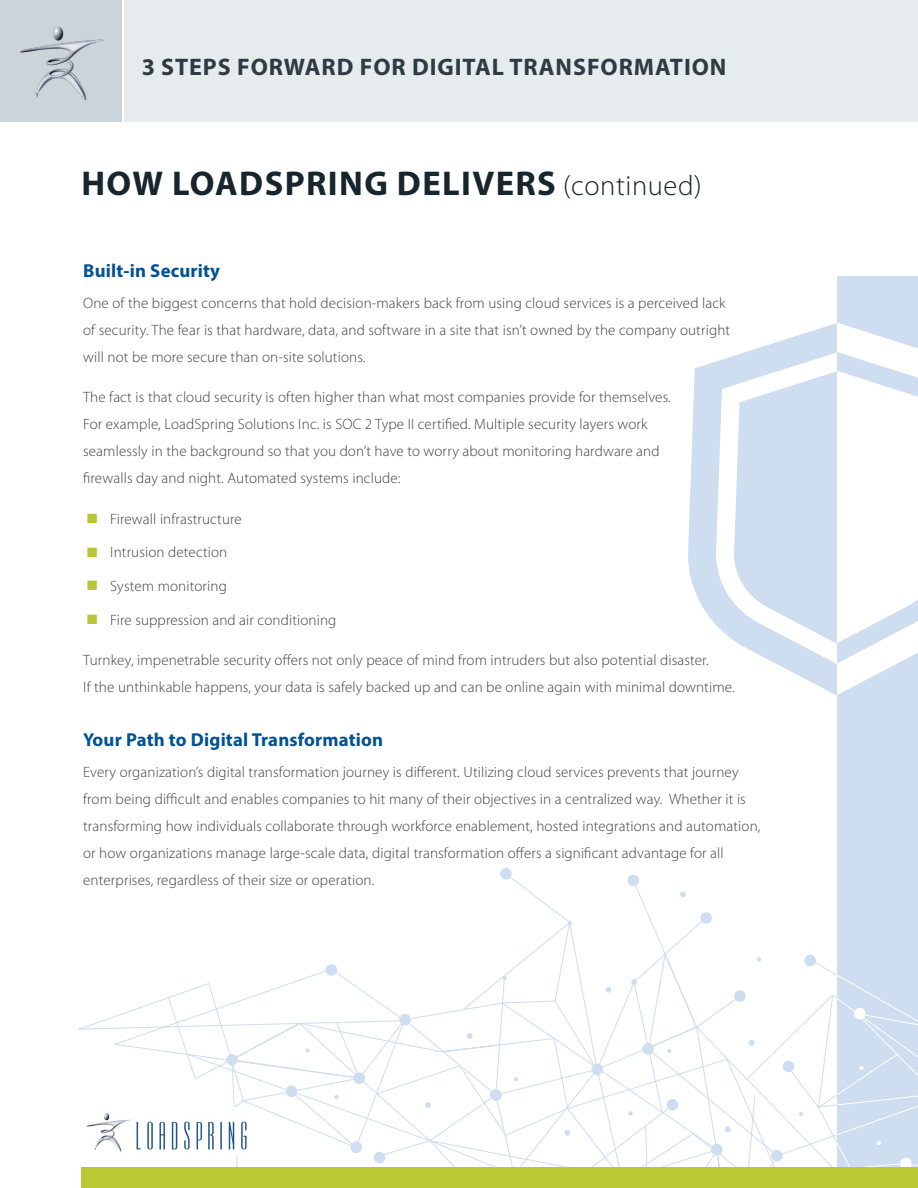
<style>
.page{position:relative;width:918px;height:1188px;background:#fff}
.page>*{position:absolute;margin:0;border:0;box-sizing:border-box;transform-origin:0 0}
.t1{font:700 34.5px "Myriad Pro";letter-spacing:.04em;color:#17252d}
.t2{font:700 24px "Myriad Pro";letter-spacing:.04em;color:#2e3b42}
.t3{font:700 18.75px "Myriad Pro";letter-spacing:.01em;color:#005295}
.t4{font:300 15px/27px "Myriad Pro";letter-spacing:.01em;color:#414042}
.s1{font-weight:300;font-size:28.5px}
.s2{color:#b7c733}
</style>
<div class="page">
<div style="left:125px;top:0;width:793px;height:121px;background:#e6ebee"></div>
<div style="left:0;top:0;width:122px;height:121px;background:#cbd4da"></div>
<img style="left:20px;top:26px;width:84px;height:75px">
<svg style="left:168px;top:954px;width:669px;height:214px"></svg>
<div style="left:500px;top:868px;width:12px;height:12px;background:#ceddef;border-radius:5px"></div>
<div style="left:627px;top:874px;width:12px;height:12px;background:#ceddef;border-radius:5px"></div>
<div style="left:700px;top:912px;width:12px;height:12px;background:#ceddef;border-radius:5px"></div>
<div style="left:804px;top:954px;width:12px;height:12px;background:#ceddef;border-radius:5px"></div>
<svg style="left:782px;top:1060px;width:13px;height:13px"></svg>
<div style="left:734px;top:990px;width:12px;height:12px;background:#ceddef;border-radius:5px"></div>
<div style="left:666px;top:1099px;width:13px;height:12px;background:#ceddef;border-radius:5px"></div>
<div style="left:711px;top:1143px;width:12px;height:13px;background:#ceddef;border-radius:5px"></div>
<div style="left:771px;top:1150px;width:12px;height:12px;background:#ceddef;border-radius:5px"></div>
<svg style="left:373px;top:1151px;width:13px;height:13px"></svg>
<div style="left:490px;top:1089px;width:12px;height:12px;background:#ceddef;border-radius:5px"></div>
<div style="left:591px;top:1063px;width:12px;height:12px;background:#ceddef;border-radius:5px"></div>
<div style="left:642px;top:1043px;width:12px;height:12px;background:#ceddef;border-radius:5px"></div>
<div style="left:226px;top:1054px;width:12px;height:12px;background:#ceddef;border-radius:5px"></div>
<div style="left:325px;top:964px;width:13px;height:12px;background:#ceddef;border-radius:5px"></div>
<div style="left:399px;top:1014px;width:12px;height:12px;background:#ceddef;border-radius:5px"></div>
<div style="left:350px;top:1141px;width:12px;height:12px;background:#ceddef;border-radius:5px"></div>
<div style="left:353px;top:1072px;width:12px;height:12px;background:#ceddef;border-radius:5px"></div>
<svg style="left:285px;top:1085px;width:13px;height:13px"></svg>
<svg style="left:334px;top:1095px;width:5px;height:4px"></svg>
<svg style="left:425px;top:1102px;width:6px;height:6px"></svg>
<svg style="left:305px;top:1048px;width:5px;height:5px"></svg>
<svg style="left:467px;top:1033px;width:6px;height:6px"></svg>
<svg style="left:514px;top:1077px;width:4px;height:5px"></svg>
<svg style="left:564px;top:1130px;width:6px;height:6px"></svg>
<svg style="left:667px;top:1049px;width:5px;height:4px"></svg>
<svg style="left:605px;top:987px;width:6px;height:6px"></svg>
<svg style="left:628px;top:1111px;width:5px;height:5px"></svg>
<svg style="left:725px;top:1126px;width:6px;height:6px"></svg>
<svg style="left:503px;top:976px;width:4px;height:4px"></svg>
<svg style="left:631px;top:979px;width:6px;height:6px"></svg>
<svg style="left:568px;top:921px;width:4px;height:4px"></svg>
<svg style="left:680px;top:891px;width:6px;height:6px"></svg>
<svg style="left:757px;top:957px;width:4px;height:5px"></svg>
<div style="left:748px;top:1040px;width:7px;height:6px;background:#ceddef;border-radius:50%"></div>
<svg style="left:799px;top:1112px;width:4px;height:4px"></svg>
<div style="left:837px;top:276px;width:81px;height:909px;background:#ceddef"></div>
<img style="left:86px;top:1107px;width:167px;height:49px">
<svg style="left:688px;top:356px;width:149px;height:340px"></svg>
<svg style="left:733px;top:323px;width:185px;height:372px"></svg>
<svg style="left:837px;top:974px;width:81px;height:194px"></svg>
<div style="left:81px;top:1168px;width:837px;height:20px;background:#bac833"></div>
<h2 class="t2" style="left:142px;top:52px;width:586px">3 STEPS FORWARD FOR DIGITAL TRANSFORMATION</h2>
<h1 class="t1" style="left:81px;top:170px;width:622px">HOW LOADSPRING DELIVERS <span class="s1">(continued)</span></h1>
<p class="t3" style="left:83px;top:264px;width:138px">Built-in Security</p>
<p class="t4" style="left:83px;top:290px;width:649px">One of the biggest concerns that hold decision-makers back from using cloud services is a perceived lack of security. The fear is that hardware, data, and software in a site that isn’t owned by the company outright will not be more secure than on-site solutions.</p>
<p class="t4" style="left:83px;top:385px;width:589px">The fact is that cloud security is often higher than what most companies provide for themselves.<br>For example, LoadSpring Solutions Inc. is SOC 2 Type II certified. Multiple security layers work seamlessly in the background so that you don’t have to worry about monitoring hardware and firewalls day and night. Automated systems include:</p>
<p class="t4" style="left:87px;top:506px;width:156px"><span class="s2">■</span> Firewall infrastructure</p>
<p class="t4" style="left:87px;top:540px;width:142px"><span class="s2">■</span> Intrusion detection</p>
<p class="t4" style="left:87px;top:574px;width:141px"><span class="s2">■</span> System monitoring</p>
<p class="t4" style="left:87px;top:608px;width:251px"><span class="s2">■</span> Fire suppression and air conditioning</p>
<p class="t4" style="left:83px;top:648px;width:653px">Turnkey, impenetrable security offers not only peace of mind from intruders but also potential disaster.<br>If the unthinkable happens, your data is safely backed up and can be online again with minimal downtime.</p>
<p class="t3" style="left:83px;top:733px;width:302px">Your Path to Digital Transformation</p>
<p class="t4" style="left:83px;top:760px;width:679px">Every organization’s digital transformation journey is different. Utilizing cloud services prevents that journey from being difficult and enables companies to hit many of their objectives in a centralized way. Whether it is transforming how individuals collaborate through workforce enablement, hosted integrations and automation, or how organizations manage large-scale data, digital transformation offers a significant advantage for all enterprises, regardless of their size or operation.</p>
</div>
